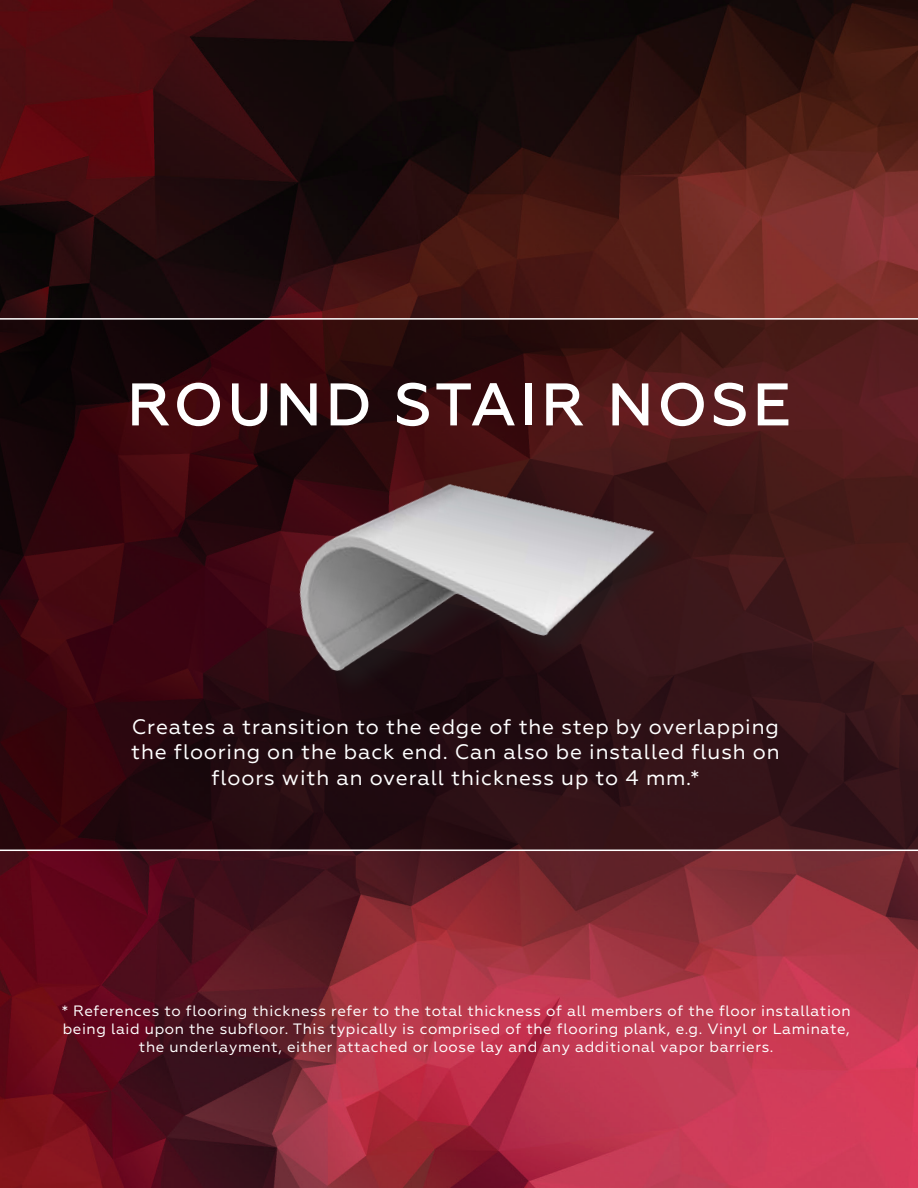
<style>
.page{position:relative;width:918px;height:1188px;background:#fff}
.page>*{position:absolute;margin:0;border:0;box-sizing:border-box;transform-origin:0 0}
.t1{font:500 60px "Geometria";letter-spacing:.06em;color:#fff}
.ROMANCE_HEADER_2{font:21px/25.2px "Geometria";letter-spacing:.04em;color:#fff;text-align:center}
.ROMANCE_HEADER_2-2{font:15px/18px "Geometria";letter-spacing:.04em;color:#fff;text-align:center}
</style>
<div class="page">
<img style="left:0;top:0;width:918px;height:1188px">
<svg style="left:0;top:318px;width:918px;height:533px;background:#381014"></svg>
<img style="left:213px;top:443px;width:465px;height:339px">
<p class="t1" style="left:127px;top:369px;width:666px">ROUND STAIR NOSE</p>
<p class="ROMANCE_HEADER_2" style="left:131px;top:714px;width:650px">Creates a transition to the edge of the step by overlapping the flooring on the back end. Can also be installed flush on floors with an overall thickness up to 4 mm.*</p>
<p class="ROMANCE_HEADER_2-2" style="left:62px;top:1001px;width:790px">* References to flooring thickness refer to the total thickness of all members of the floor installation being laid upon the subfloor. This typically is comprised of the flooring plank, e.g. Vinyl or Laminate, the underlayment, either attached or loose lay and any additional vapor barriers.</p>
</div>
